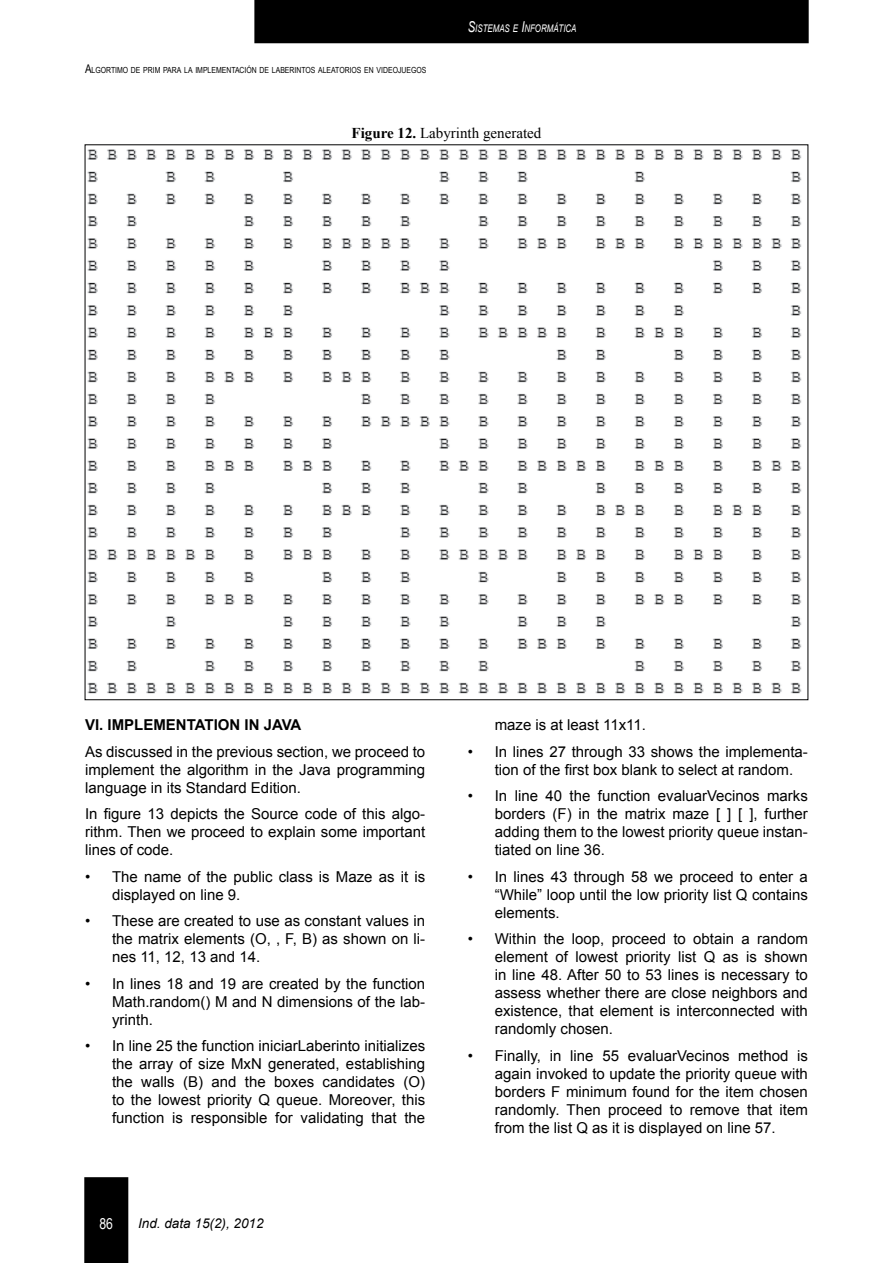
<style>
.page{position:relative;width:893px;height:1263px;background:#fff}
.page>*{position:absolute;margin:0;border:0;box-sizing:border-box;transform-origin:0 0}
.t1{font:15px/18px "Arial";color:#000;text-align:justify}
.t2{font:15px "Times New Roman";color:#000}
.t3{font:700 15px "Arial";color:#000}
.t4{font:15px "Arial Narrow";color:#fff}
.t5{font:italic 13.5px "Arial";color:#000}
.t6{font:italic 10.5px "Arial";color:#fff;scale:.75 1}
.t7{font:8.4px "Arial Narrow";color:#000}
.s1{font-size:12px}
.s2{font-size:15px}
.s3{font-weight:700}
</style>
<div class="page">
<div style="left:84px;top:1177px;width:44px;height:86px;background:#000"></div>
<div style="left:254px;top:0;width:555px;height:43px;background:#000"></div>
<img style="left:87px;top:149px;width:715px;height:545px">
<p class="t7" style="left:85px;top:63px;width:343px"><span class="s1">A</span>LGORTIMO DE PRIM PARA LA IMPLEMENTACIÓN DE LABERINTOS ALEATORIOS EN VIDEOJUEGOS</p>
<p class="t6" style="left:468px;top:22px;width:147px"><span class="s2">S</span>ISTEMAS E <span class="s2">I</span>NFORMÁTICA</p>
<p class="t2" style="left:352px;top:123px;width:191px"><span class="s3">Figure 12.</span> Labyrinth generated</p>
<p class="t3" style="left:85px;top:715px;width:218px">VI. IMPLEMENTATION IN JAVA</p>
<p class="t1" style="left:85px;top:743px;width:342px">As discussed in the previous section, we proceed to implement the algorithm in the Java programming language in its Standard Edition.</p>
<p class="t1" style="left:85px;top:805px;width:342px">In figure 13 depicts the Source code of this algo&shy;rithm. Then we proceed to explain some important lines of code.</p>
<p class="t1" style="left:112px;top:868px;width:315px;text-indent:-27px">• The name of the public class is Maze as it is displayed on line 9.</p>
<p class="t1" style="left:112px;top:912px;width:315px;text-indent:-27px">• These are created to use as constant values in the matrix elements (O, , F, B) as shown on li&shy;nes 11, 12, 13 and 14.</p>
<p class="t1" style="left:112px;top:975px;width:315px;text-indent:-27px">• In lines 18 and 19 are created by the function Math.random() M and N dimensions of the lab&shy;yrinth.</p>
<p class="t1" style="left:112px;top:1037px;width:315px;text-indent:-27px">• In line 25 the function iniciarLaberinto initializes the array of size MxN generated, establishing the walls (B) and the boxes candidates (O) to the lowest priority Q queue. Moreover, this function is responsible for validating that the</p>
<p class="t4" style="left:99px;top:1213px;width:15px">86</p>
<p class="t5" style="left:138px;top:1215px;width:127px">Ind. data 15(2), 2012</p>
<p class="t1" style="left:495px;top:716px;width:153px">maze is at least 11x11.</p>
<p class="t1" style="left:495px;top:743px;width:315px;text-indent:-27px">• In lines 27 through 33 shows the implementa&shy;tion of the first box blank to select at random.</p>
<p class="t1" style="left:495px;top:787px;width:315px;text-indent:-27px">• In line 40 the function evaluarVecinos marks borders (F) in the matrix maze [ ] [ ], further adding them to the lowest priority queue instan&shy;tiated on line 36.</p>
<p class="t1" style="left:495px;top:868px;width:315px;text-indent:-27px">• In lines 43 through 58 we proceed to enter a “While” loop until the low priority list Q contains elements.</p>
<p class="t1" style="left:495px;top:930px;width:315px;text-indent:-27px">• Within the loop, proceed to obtain a random element of lowest priority list Q as is shown in line 48. After 50 to 53 lines is necessary to assess whether there are close neighbors and existence, that element is interconnected with randomly chosen.</p>
<p class="t1" style="left:495px;top:1047px;width:315px;text-indent:-27px">• Finally, in line 55 evaluarVecinos method is again invoked to update the priority queue with borders F minimum found for the item chosen randomly. Then proceed to remove that item from the list Q as it is displayed on line 57.</p>
</div>
